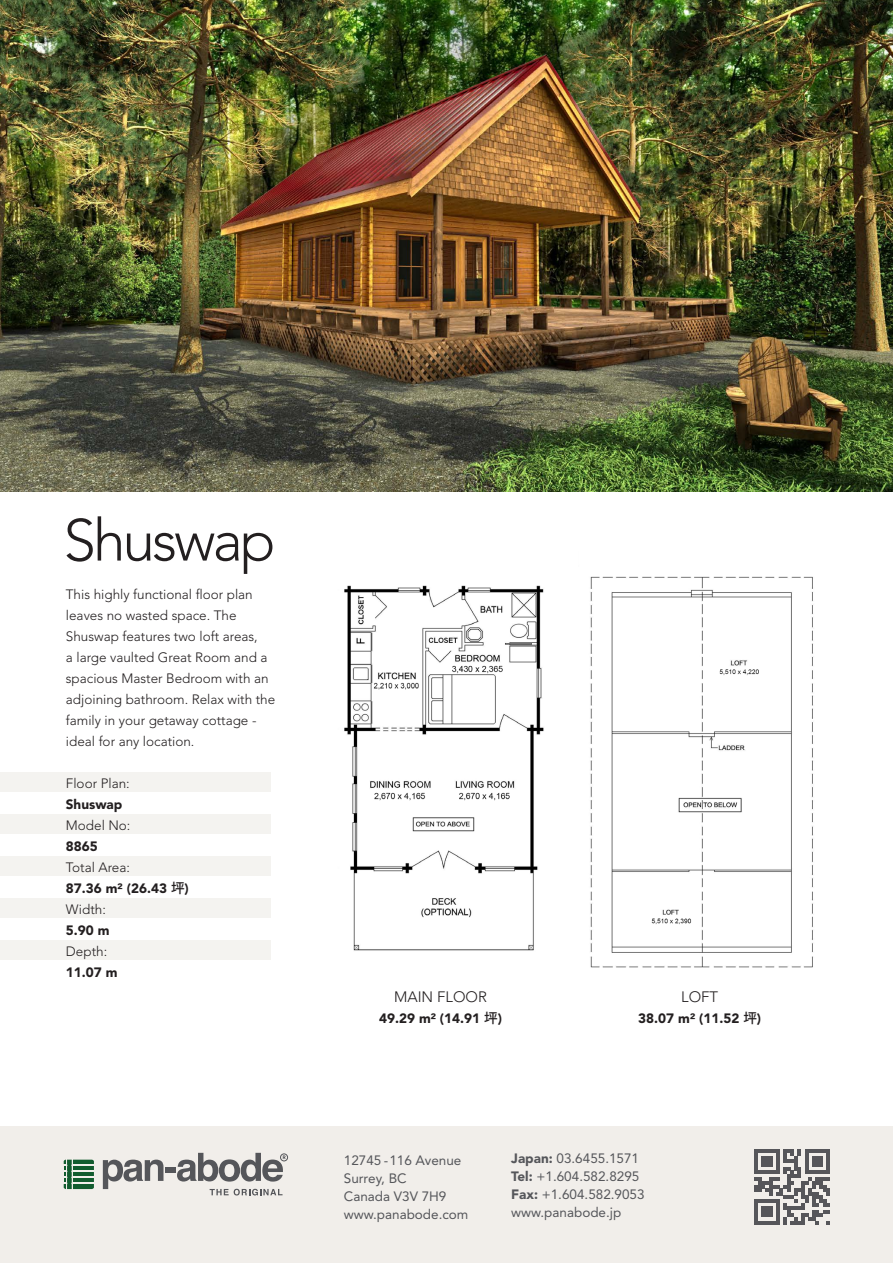
<style>
.page{position:relative;width:893px;height:1263px;background:#fff}
.page>*{position:absolute;margin:0;border:0;box-sizing:border-box;transform-origin:0 0}
.t1{font:300 58.5px "Avenir LT Std";letter-spacing:-.05em;color:#231f20}
.t2{font:300 15px "Avenir LT Std";color:#231f20}
.t3{font:300 13.5px/21px "Avenir LT Std";color:#231f20}
.t4{font:13.5px "Avenir LT Std";color:#55565a}
.t5{font:900 13.5px/21px "Avenir LT Std";color:#231f20}
.s1{font-weight:900}
.s2{font-weight:300}
.s3{font-family:"Koz Go Pro";font-weight:500}
</style>
<div class="page">
<div style="left:0;top:773px;width:270px;height:19px;background:#f4f3f0"></div>
<div style="left:0;top:815px;width:270px;height:19px;background:#f4f3f0"></div>
<div style="left:0;top:857px;width:270px;height:19px;background:#f4f3f0"></div>
<div style="left:0;top:898px;width:270px;height:20px;background:#f4f3f0"></div>
<div style="left:0;top:940px;width:270px;height:20px;background:#f4f3f0"></div>
<img style="left:0;top:0;width:893px;height:491px">
<img style="left:590px;top:576px;width:224px;height:392px">
<img style="left:344px;top:585px;width:200px;height:366px">
<div style="left:0;top:1127px;width:893px;height:136px;background:#f1eeea"></div>
<svg style="left:103px;top:1159px;width:60px;height:30px"></svg>
<div style="left:165px;top:1167px;width:11px;height:5px;background:#55565a"></div>
<svg style="left:177px;top:1153px;width:111px;height:28px"></svg>
<svg style="left:210px;top:1189px;width:73px;height:6px"></svg>
<svg style="left:63px;top:1160px;width:31px;height:29px"></svg>
<svg style="left:754px;top:1149px;width:76px;height:75px"></svg>
<p class="t1" style="left:63px;top:506px;width:214px">Shuswap</p>
<p class="t3" style="left:66px;top:583px;width:211px">This highly functional floor plan leaves no wasted space. The<br>Shuswap features two loft areas,<br>a large vaulted Great Room and a spacious Master Bedroom with an adjoining bathroom. Relax with the family in your getaway cottage - ideal for any location.</p>
<p class="t3" style="left:66px;top:772px;width:65px">Floor Plan:<br><span class="s1">Shuswap</span></p>
<p class="t3" style="left:66px;top:814px;width:66px">Model No:<br><span class="s1">8865</span></p>
<p class="t5" style="left:66px;top:856px;width:124px"><span class="s2">Total Area:<br></span>87.36 m² (26.43 <span class="s3">坪</span>)</p>
<p class="t3" style="left:66px;top:898px;width:45px">Width:<br><span class="s1">5.90 m</span></p>
<p class="t3" style="left:66px;top:940px;width:53px">Depth:<br><span class="s1">11.07 m</span></p>
<p class="t2" style="left:394px;top:988px;width:94px">MAIN FLOOR</p>
<p class="t5" style="left:379px;top:1007px;width:124px">49.29 m² (14.91 <span class="s3">坪</span>)</p>
<p class="t2" style="left:681px;top:988px;width:38px">LOFT</p>
<p class="t5" style="left:638px;top:1007px;width:124px">38.07 m² (11.52 <span class="s3">坪</span>)</p>
<p class="t4" style="left:344px;top:1152px;width:119px">12745 - 116 Avenue</p>
<p class="t4" style="left:344px;top:1170px;width:64px">Surrey, BC</p>
<p class="t4" style="left:344px;top:1188px;width:104px">Canada V3V 7H9</p>
<p class="t4" style="left:344px;top:1206px;width:126px">www.panabode.com</p>
<p class="t4" style="left:511px;top:1151px;width:129px"><span class="s1">Japan:</span> 03.6455.1571</p>
<p class="t4" style="left:511px;top:1169px;width:130px"><span class="s1">Tel:</span> +1.604.582.8295</p>
<p class="t4" style="left:511px;top:1187px;width:135px"><span class="s1">Fax:</span> +1.604.582.9053</p>
<p class="t4" style="left:511px;top:1205px;width:112px">www.panabode.jp</p>
</div>
